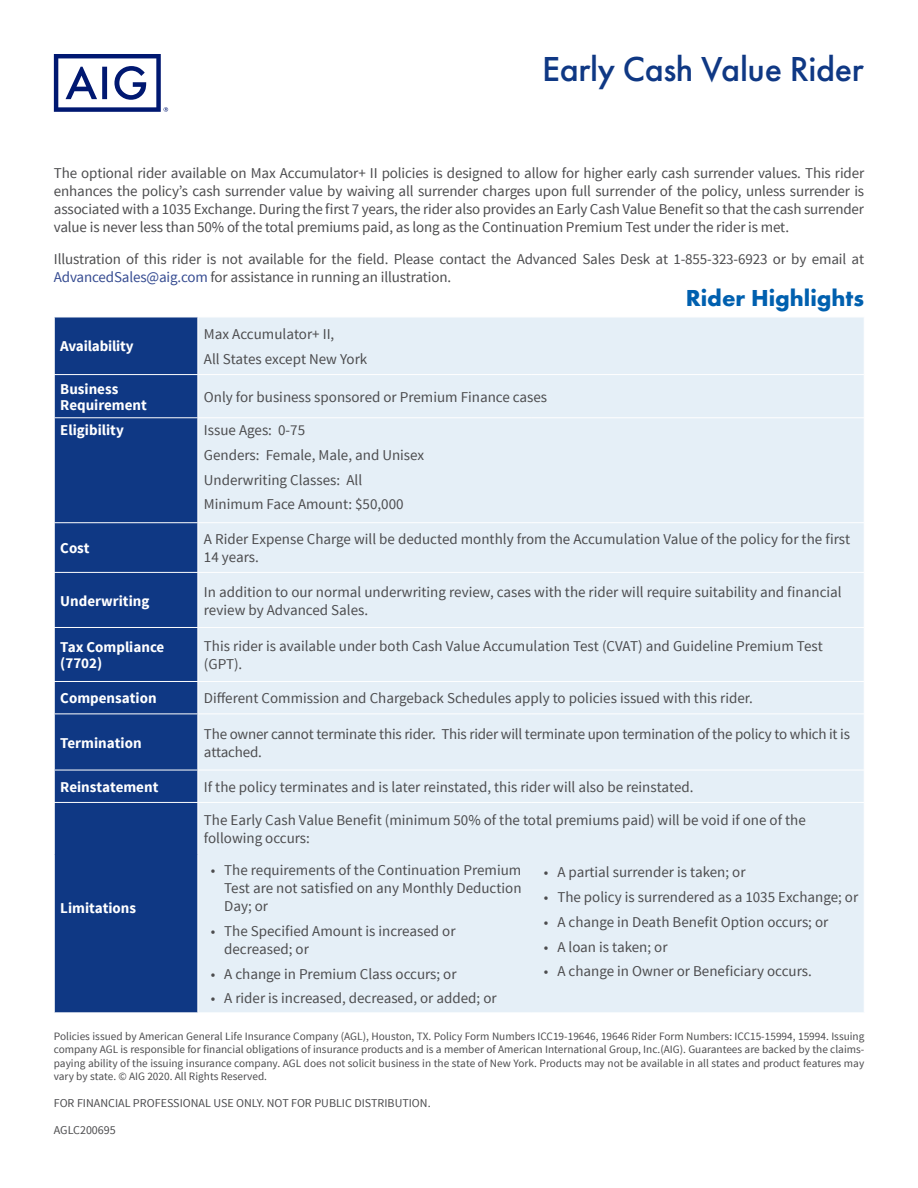
<style>
.page{position:relative;width:918px;height:1188px;background:#fff}
.page>*{position:absolute;margin:0;border:0;box-sizing:border-box;transform-origin:0 0}
.t1{font:500 36px "Futura PT";letter-spacing:-.01em;color:#0f3884}
.t2{font:700 24px "Futura PT";color:#0060af}
.t3{font:15px/18px "Source Sans Pro";color:#4c4c4e}
.t4{font:700 15px/16.5px "Source Sans Pro";color:#fff}
.t5{font:12px "Source Sans Pro";color:#4c4c4e}
.t6{font:11.25px/13.5px "Source Sans Pro";color:#4c4c4e;text-align:justify}
.s1{color:#354b91}
</style>
<div class="page">
<svg style="left:54px;top:54px;width:114px;height:58px"></svg>
<div style="left:55px;top:318px;width:143px;height:694px;background:#0f3884"></div>
<div style="left:199px;top:318px;width:665px;height:694px;background:#e5eff7"></div>
<hr style="left:54px;top:374px;width:144px;height:1px;background:#fff">
<hr style="left:54px;top:417px;width:144px;height:1px;background:#fff">
<hr style="left:54px;top:522px;width:144px;height:1px;background:#fff">
<hr style="left:54px;top:572px;width:144px;height:1px;background:#fff">
<hr style="left:54px;top:627px;width:144px;height:1px;background:#fff">
<hr style="left:54px;top:681px;width:144px;height:1px;background:#fff">
<hr style="left:54px;top:714px;width:144px;height:1px;background:#fff">
<hr style="left:54px;top:770px;width:144px;height:1px;background:#fff">
<hr style="left:54px;top:802px;width:144px;height:1px;background:#fff">
<hr style="left:198px;top:374px;width:333px;height:1px;background:#fff">
<hr style="left:531px;top:374px;width:333px;height:1px;background:#fff">
<hr style="left:198px;top:417px;width:333px;height:1px;background:#fff">
<hr style="left:531px;top:417px;width:333px;height:1px;background:#fff">
<hr style="left:198px;top:522px;width:333px;height:1px;background:#fff">
<hr style="left:531px;top:522px;width:333px;height:1px;background:#fff">
<hr style="left:198px;top:627px;width:333px;height:1px;background:#fff">
<hr style="left:531px;top:627px;width:333px;height:1px;background:#fff">
<hr style="left:198px;top:681px;width:333px;height:1px;background:#fff">
<hr style="left:531px;top:681px;width:333px;height:1px;background:#fff">
<hr style="left:198px;top:714px;width:333px;height:1px;background:#fff">
<hr style="left:531px;top:714px;width:333px;height:1px;background:#fff">
<hr style="left:198px;top:770px;width:333px;height:1px;background:#fff">
<hr style="left:531px;top:770px;width:333px;height:1px;background:#fff">
<hr style="left:198px;top:572px;width:333px;height:1px;background:#fff">
<hr style="left:531px;top:572px;width:333px;height:1px;background:#fff">
<hr style="left:198px;top:802px;width:333px;height:1px;background:#fff">
<hr style="left:531px;top:802px;width:333px;height:1px;background:#fff">
<h1 class="t1" style="left:542px;top:55px;width:323px">Early Cash Value Rider</h1>
<p class="t3" style="left:54px;top:166px;width:812px;text-align:justify">The optional rider available on Max Accumulator+ II policies is designed to allow for higher early cash surrender values. This rider enhances the policy’s cash surrender value by waiving all surrender charges upon full surrender of the policy, unless surrender is associated with a 1035 Exchange. During the first 7 years, the rider also provides an Early Cash Value Benefit so that the cash surrender value is never less than 50% of the total premiums paid, as long as the Continuation Premium Test under the rider is met.</p>
<p class="t3" style="left:54px;top:250px;width:812px">Illustration of this rider is not available for the field. Please contact the Advanced Sales Desk at 1-855-323-6923 or by email at<br><span class="s1">AdvancedSales@aig.com</span> for assistance in running an illustration.</p>
<p class="t4" style="left:60px;top:339px;width:75px">Availability</p>
<p class="t3" style="left:204px;top:323px;width:165px;line-height:24.8px">Max Accumulator+ II,<br>All States except New York</p>
<h2 class="t2" style="left:686px;top:288px;width:180px">Rider Highlights</h2>
<p class="t4" style="left:60px;top:381px;width:88px">Business<br>Requirement</p>
<p class="t3" style="left:204px;top:389px;width:345px">Only for business sponsored or Premium Finance cases</p>
<p class="t4" style="left:60px;top:423px;width:65px">Eligibility</p>
<p class="t3" style="left:204px;top:419px;width:222px;line-height:24.8px">Issue Ages: 0-75<br>Genders: Female, Male, and Unisex<br>Underwriting Classes: All<br>Minimum Face Amount: $50,000</p>
<p class="t4" style="left:60px;top:541px;width:31px">Cost</p>
<p class="t3" style="left:204px;top:530px;width:648px">A Rider Expense Charge will be deducted monthly from the Accumulation Value of the policy for the first<br>14 years.</p>
<p class="t4" style="left:60px;top:593px;width:91px">Underwriting</p>
<p class="t3" style="left:204px;top:583px;width:639px">In addition to our normal underwriting review, cases with the rider will require suitability and financial review by Advanced Sales.</p>
<p class="t4" style="left:60px;top:640px;width:106px">Tax Compliance (7702)</p>
<p class="t3" style="left:204px;top:638px;width:620px">This rider is available under both Cash Value Accumulation Test (CVAT) and Guideline Premium Test (GPT).</p>
<p class="t4" style="left:60px;top:691px;width:98px">Compensation</p>
<p class="t3" style="left:204px;top:690px;width:551px">Different Commission and Chargeback Schedules apply to policies issued with this rider.</p>
<p class="t4" style="left:60px;top:735px;width:83px">Termination</p>
<p class="t3" style="left:204px;top:726px;width:648px">The owner cannot terminate this rider. This rider will terminate upon termination of the policy to which it is attached.</p>
<p class="t4" style="left:60px;top:780px;width:100px">Reinstatement</p>
<p class="t3" style="left:204px;top:779px;width:491px">If the policy terminates and is later reinstated, this rider will also be reinstated.</p>
<p class="t4" style="left:60px;top:901px;width:77px">Limitations</p>
<p class="t3" style="left:204px;top:811px;width:603px">The Early Cash Value Benefit (minimum 50% of the total premiums paid) will be void if one of the following occurs:</p>
<p class="t3" style="left:224px;top:862px;width:299px;text-align:justify;text-indent:-14px">• The requirements of the Continuation Premium Test are not satisfied on any Monthly Deduction Day; or</p>
<p class="t3" style="left:224px;top:923px;width:233px;text-indent:-14px">• The Specified Amount is increased or decreased; or</p>
<p class="t3" style="left:211px;top:966px;width:247px">• A change in Premium Class occurs; or</p>
<p class="t3" style="left:211px;top:990px;width:288px">• A rider is increased, decreased, or added; or</p>
<p class="t3" style="left:544px;top:864px;width:203px">• A partial surrender is taken; or</p>
<p class="t3" style="left:544px;top:889px;width:316px">• The policy is surrendered as a 1035 Exchange; or</p>
<p class="t3" style="left:544px;top:914px;width:286px">• A change in Death Benefit Option occurs; or</p>
<p class="t3" style="left:544px;top:939px;width:125px">• A loan is taken; or</p>
<p class="t3" style="left:544px;top:963px;width:270px">• A change in Owner or Beneficiary occurs.</p>
<p class="t6" style="left:54px;top:1030px;width:812px">Policies issued by American General Life Insurance Company (AGL), Houston, TX. Policy Form Numbers ICC19-19646, 19646 Rider Form Numbers: ICC15-15994, 15994. Issuing company AGL is responsible for financial obligations of insurance products and is a member of American International Group, Inc.(AIG). Guarantees are backed by the claims&shy;paying ability of the issuing insurance company. AGL does not solicit business in the state of New York. Products may not be available in all states and product features may vary by state. © AIG 2020. All Rights Reserved.</p>
<p class="t5" style="left:54px;top:1098px;width:378px">FOR FINANCIAL PROFESSIONAL USE ONLY. NOT FOR PUBLIC DISTRIBUTION.</p>
<p class="t5" style="left:54px;top:1125px;width:63px">AGLC200695</p>
</div>
